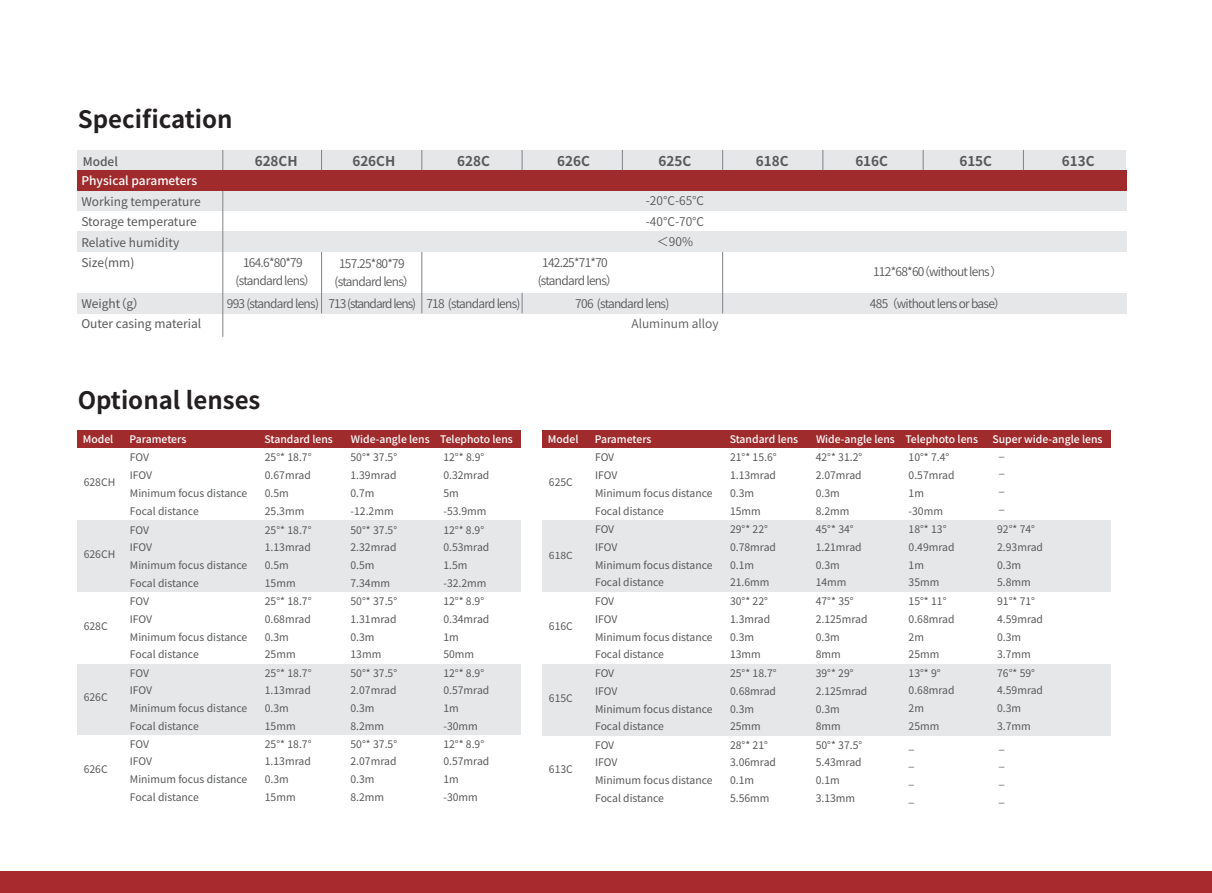
<style>
.page{position:relative;width:1212px;height:893px;background:#fff}
.page>*{position:absolute;margin:0;border:0;box-sizing:border-box;transform-origin:0 0}
.t1{font:700 24px "Source Han Sans CN";color:#231f20}
.t2{font:700 13.5px "Source Han Sans CN";color:#57585a}
.t3{font:12px/17.4px "Source Han Sans CN";letter-spacing:-.06em;color:#57585a;text-align:center}
.t4{font:12px/20.4px "Source Han Sans CN";color:#57585a}
.t5{font:500 12px "Source Han Sans CN";color:#fff}
.t6{font:12px "Source Han Sans CN";color:#57585a}
.t7{font:500 12px "Source Han Sans CN";color:#57585a}
.t8{font:10.35px/17.7px "Source Han Sans CN";color:#57585a}
.t9{font:500 10.35px "Source Han Sans CN";color:#fff}
.t10{font:9.6px "Source Han Sans CN";color:#57585a;scale:1.08 1}
</style>
<div class="page">
<div style="left:0;top:872px;width:1212px;height:21px;background:#a8292e"></div>
<div style="left:77px;top:150px;width:1049px;height:20px;background:#e6e7e9"></div>
<div style="left:77px;top:191px;width:1049px;height:20px;background:#e6e7e9"></div>
<div style="left:77px;top:232px;width:1049px;height:20px;background:#e6e7e9"></div>
<div style="left:77px;top:293px;width:1049px;height:20px;background:#e6e7e9"></div>
<div style="left:77px;top:520px;width:443px;height:72px;background:#e6e7e9"></div>
<hr style="left:223px;top:150px;width:1px;height:187px;background:#808285">
<hr style="left:321px;top:252px;width:1px;height:61px;background:#808285">
<hr style="left:422px;top:252px;width:1px;height:61px;background:#808285">
<svg style="left:522px;top:293px;width:1px;height:20px"></svg>
<hr style="left:722px;top:252px;width:1px;height:61px;background:#808285">
<div style="left:77px;top:170px;width:1049px;height:21px;background:#9f2b2d"></div>
<div style="left:77px;top:431px;width:443px;height:17px;background:#9f2b2d"></div>
<div style="left:77px;top:664px;width:443px;height:71px;background:#e6e7e9"></div>
<div style="left:542px;top:520px;width:569px;height:72px;background:#e6e7e9"></div>
<div style="left:542px;top:431px;width:569px;height:17px;background:#9f2b2d"></div>
<div style="left:542px;top:664px;width:569px;height:71px;background:#e6e7e9"></div>
<svg style="left:321px;top:150px;width:1px;height:20px"></svg>
<svg style="left:422px;top:150px;width:1px;height:20px"></svg>
<svg style="left:522px;top:150px;width:1px;height:20px"></svg>
<svg style="left:622px;top:150px;width:1px;height:20px"></svg>
<svg style="left:722px;top:150px;width:1px;height:20px"></svg>
<svg style="left:823px;top:150px;width:1px;height:20px"></svg>
<svg style="left:923px;top:150px;width:1px;height:20px"></svg>
<svg style="left:1023px;top:150px;width:1px;height:20px"></svg>
<h1 class="t1" style="left:78px;top:106px;width:156px">Specification</h1>
<p class="t7" style="left:83px;top:154px;width:37px">Model</p>
<p class="t4" style="left:81px;top:191px;width:121px">Working temperature<br>Storage temperature<br>Relative humidity<br>Size(mm)</p>
<p class="t4" style="left:81px;top:293px;width:121px">Weight（g）<br>Outer casing material</p>
<p class="t5" style="left:81px;top:174px;width:117px">Physical parameters</p>
<h2 class="t2" style="left:255px;top:153px;width:44px">628CH</h2>
<h2 class="t2" style="left:352px;top:153px;width:44px">626CH</h2>
<h2 class="t2" style="left:457px;top:153px;width:34px">628C</h2>
<h2 class="t2" style="left:557px;top:153px;width:34px">626C</h2>
<h2 class="t2" style="left:659px;top:153px;width:34px">625C</h2>
<h2 class="t2" style="left:756px;top:153px;width:34px">618C</h2>
<h2 class="t2" style="left:855px;top:153px;width:34px">616C</h2>
<h2 class="t2" style="left:959px;top:153px;width:34px">615C</h2>
<h2 class="t2" style="left:1062px;top:153px;width:34px">613C</h2>
<p class="t3" style="left:646px;top:191px;width:60px;line-height:20.4px">-20℃-65℃ -40℃-70℃＜90%</p>
<p class="t3" style="left:335px;top:256px;width:82px">157.25*80*79 (standard lens）</p>
<p class="t3" style="left:538px;top:254px;width:82px">142.25*71*70 (standard lens）</p>
<p class="t3" style="left:873px;top:264px;width:131px">112*68*60（without lens ）</p>
<p class="t3" style="left:236px;top:254px;width:82px">164.6*80*79 (standard lens）</p>
<p class="t3" style="left:227px;top:295px;width:295px">993 (standard lens) 713 (standard lens) 718 (standard lens)</p>
<p class="t3" style="left:575px;top:295px;width:96px">706 (standard lens)</p>
<p class="t3" style="left:870px;top:295px;width:137px">485 （without lens or base）</p>
<p class="t6" style="left:631px;top:317px;width:88px">Aluminum alloy</p>
<h1 class="t1" style="left:78px;top:387px;width:184px">Optional lenses</h1>
<p class="t9" style="left:83px;top:434px;width:32px">Model</p>
<p class="t9" style="left:130px;top:434px;width:58px">Parameters</p>
<p class="t9" style="left:265px;top:434px;width:70px">Standard lens</p>
<p class="t9" style="left:351px;top:434px;width:164px">Wide-angle lens Telephoto lens</p>
<p class="t9" style="left:548px;top:434px;width:32px">Model</p>
<p class="t9" style="left:595px;top:434px;width:58px">Parameters</p>
<p class="t8" style="left:84px;top:474px;width:33px">628CH</p>
<p class="t8" style="left:130px;top:449px;width:119px">FOV<br>IFOV<br>Minimum focus distance<br>Focal distance</p>
<p class="t8" style="left:265px;top:449px;width:48px">25°* 18.7°<br>0.67mrad<br>0.5m<br>25.3mm</p>
<p class="t8" style="left:350px;top:449px;width:48px">50°* 37.5°<br>1.39mrad<br>0.7m -12.2mm</p>
<p class="t8" style="left:443px;top:449px;width:47px">12°* 8.9°<br>0.32mrad<br>5m -53.9mm</p>
<p class="t8" style="left:595px;top:449px;width:119px">FOV<br>IFOV<br>Minimum focus distance<br>Focal distance</p>
<p class="t8" style="left:549px;top:474px;width:25px">625C</p>
<p class="t8" style="left:84px;top:546px;width:33px">626CH</p>
<p class="t8" style="left:130px;top:521px;width:119px">FOV<br>IFOV<br>Minimum focus distance<br>Focal distance</p>
<p class="t8" style="left:265px;top:521px;width:48px">25°* 18.7°<br>1.13mrad<br>0.5m<br>15mm</p>
<p class="t8" style="left:350px;top:521px;width:48px">50°* 37.5°<br>2.32mrad<br>0.5m<br>7.34mm</p>
<p class="t8" style="left:443px;top:521px;width:47px">12°* 8.9°<br>0.53mrad<br>1.5m -32.2mm</p>
<p class="t10" style="left:549px;top:550px;width:24px">618C</p>
<p class="t8" style="left:595px;top:521px;width:119px">FOV<br>IFOV<br>Minimum focus distance<br>Focal distance</p>
<p class="t8" style="left:84px;top:618px;width:25px">628C</p>
<p class="t8" style="left:130px;top:593px;width:119px">FOV<br>IFOV<br>Minimum focus distance<br>Focal distance</p>
<p class="t8" style="left:265px;top:593px;width:48px">25°* 18.7°<br>0.68mrad<br>0.3m<br>25mm</p>
<p class="t8" style="left:350px;top:593px;width:48px">50°* 37.5°<br>1.31mrad<br>0.3m<br>13mm</p>
<p class="t8" style="left:443px;top:593px;width:47px">12°* 8.9°<br>0.34mrad<br>1m<br>50mm</p>
<p class="t8" style="left:549px;top:618px;width:25px">616C</p>
<p class="t8" style="left:595px;top:593px;width:119px">FOV<br>IFOV<br>Minimum focus distance<br>Focal distance</p>
<p class="t8" style="left:84px;top:689px;width:25px">626C</p>
<p class="t8" style="left:84px;top:761px;width:25px">626C</p>
<p class="t8" style="left:130px;top:664px;width:119px">FOV<br>IFOV<br>Minimum focus distance<br>Focal distance</p>
<p class="t8" style="left:130px;top:735px;width:119px">FOV<br>IFOV<br>Minimum focus distance<br>Focal distance</p>
<p class="t8" style="left:265px;top:664px;width:48px">25°* 18.7°<br>1.13mrad<br>0.3m<br>15mm<br>25°* 18.7°<br>1.13mrad<br>0.3m<br>15mm</p>
<p class="t8" style="left:350px;top:664px;width:48px">50°* 37.5°<br>2.07mrad<br>0.3m<br>8.2mm<br>50°* 37.5°<br>2.07mrad<br>0.3m<br>8.2mm</p>
<p class="t8" style="left:443px;top:664px;width:47px">12°* 8.9°<br>0.57mrad<br>1m -30mm<br>12°* 8.9°<br>0.57mrad<br>1m -30mm</p>
<p class="t8" style="left:549px;top:689px;width:25px">615C</p>
<p class="t8" style="left:549px;top:761px;width:25px">613C</p>
<p class="t8" style="left:595px;top:665px;width:119px">FOV<br>IFOV<br>Minimum focus distance<br>Focal distance</p>
<p class="t8" style="left:595px;top:736px;width:119px">FOV<br>IFOV<br>Minimum focus distance<br>Focal distance</p>
<p class="t9" style="left:730px;top:434px;width:70px">Standard lens</p>
<p class="t9" style="left:816px;top:434px;width:164px">Wide-angle lens Telephoto lens</p>
<p class="t9" style="left:992px;top:434px;width:111px">Super wide-angle lens</p>
<p class="t8" style="left:730px;top:449px;width:48px">21°* 15.6°<br>1.13mrad<br>0.3m<br>15mm</p>
<p class="t8" style="left:816px;top:449px;width:48px">42°* 31.2°<br>2.07mrad<br>0.3m<br>8.2mm</p>
<p class="t8" style="left:908px;top:449px;width:47px">10°* 7.4°<br>0.57mrad<br>1m -30mm</p>
<p class="t8" style="left:999px;top:443px;width:7px;text-align:justify">_ _ _ _</p>
<p class="t8" style="left:730px;top:521px;width:47px">29°* 22°<br>0.78mrad<br>0.1m<br>21.6mm</p>
<p class="t8" style="left:816px;top:521px;width:47px">45°* 34°<br>1.21mrad<br>0.3m<br>14mm</p>
<p class="t8" style="left:908px;top:521px;width:47px">18°* 13°<br>0.49mrad<br>1m<br>35mm</p>
<p class="t8" style="left:997px;top:521px;width:47px">92°* 74°<br>2.93mrad<br>0.3m<br>5.8mm</p>
<p class="t8" style="left:997px;top:593px;width:47px">91°* 71°<br>4.59mrad<br>0.3m<br>3.7mm</p>
<p class="t8" style="left:730px;top:593px;width:42px">30°* 22°<br>1.3mrad<br>0.3m<br>13mm</p>
<p class="t8" style="left:816px;top:593px;width:53px">47°* 35°<br>2.125mrad<br>0.3m<br>8mm</p>
<p class="t8" style="left:908px;top:593px;width:47px">15°* 11°<br>0.68mrad<br>2m<br>25mm</p>
<p class="t8" style="left:730px;top:665px;width:48px">25°* 18.7°<br>0.68mrad<br>0.3m<br>25mm</p>
<p class="t8" style="left:816px;top:665px;width:53px">39°* 29°<br>2.125mrad<br>0.3m<br>8mm</p>
<p class="t8" style="left:730px;top:736px;width:47px">28°* 21°<br>3.06mrad<br>0.1m<br>5.56mm</p>
<p class="t8" style="left:816px;top:736px;width:48px">50°* 37.5°<br>5.43mrad<br>0.1m<br>3.13mm</p>
<p class="t8" style="left:908px;top:664px;width:47px">13°* 9°<br>0.68mrad<br>2m<br>25mm</p>
<p class="t8" style="left:908px;top:736px;width:7px;text-align:justify">_ _ _ _</p>
<p class="t8" style="left:999px;top:736px;width:7px;text-align:justify">_ _ _ _</p>
<p class="t8" style="left:997px;top:664px;width:47px">76°* 59°<br>4.59mrad<br>0.3m<br>3.7mm</p>
<p class="t8" style="left:998px;top:694px;width:19px">⸺</p>
</div>
